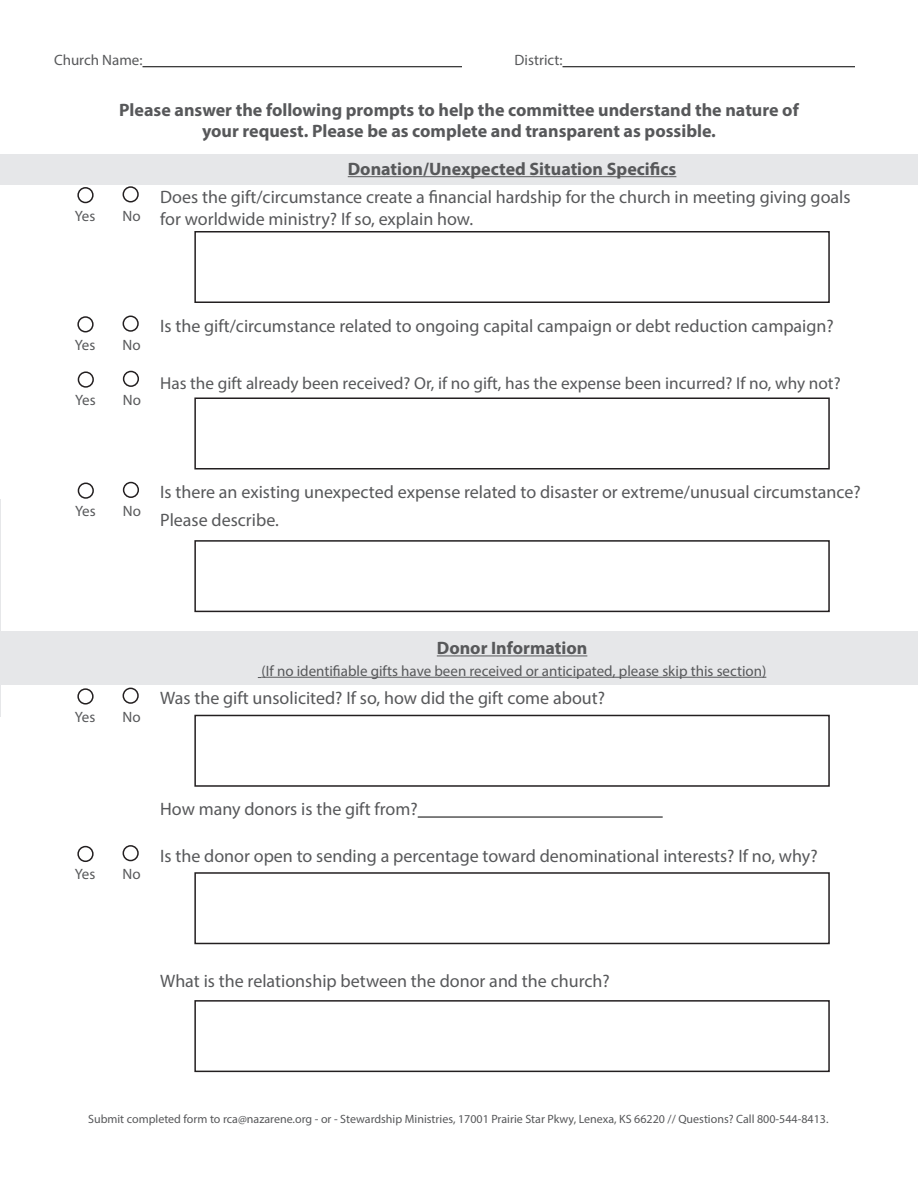
<style>
.page{position:relative;width:918px;height:1188px;background:#fff}
.page>*{position:absolute;margin:0;border:0;box-sizing:border-box;transform-origin:0 0}
.t1{font:18px/21.6px "Myriad Pro";color:#57585a}
.t2{font:700 18px/21.6px "Myriad Pro";color:#57585a;text-align:center}
.t3{font:17.25px "Myriad Pro";color:#57585a}
.t4{font:15px "Myriad Pro";color:#57585a}
.t5{font:12px "Myriad Pro";color:#57585a}
</style>
<div class="page">
<div style="left:77px;top:846px;width:17px;height:16px;border:2px solid #231f20;border-radius:50%"></div>
<div style="left:123px;top:845px;width:16px;height:16px;border:2px solid #231f20;border-radius:50%"></div>
<div style="left:77px;top:688px;width:17px;height:17px;border:2px solid #231f20;border-radius:50%"></div>
<div style="left:123px;top:688px;width:16px;height:16px;border:2px solid #231f20;border-radius:50%"></div>
<div style="left:78px;top:483px;width:16px;height:16px;border:2px solid #231f20;border-radius:50%"></div>
<div style="left:123px;top:482px;width:16px;height:16px;border:2px solid #231f20;border-radius:50%"></div>
<div style="left:78px;top:371px;width:16px;height:17px;border:2px solid #231f20;border-radius:50%"></div>
<div style="left:123px;top:371px;width:16px;height:16px;border:2px solid #231f20;border-radius:50%"></div>
<div style="left:77px;top:316px;width:17px;height:16px;border:2px solid #231f20;border-radius:50%"></div>
<div style="left:123px;top:316px;width:16px;height:16px;border:2px solid #231f20;border-radius:50%"></div>
<div style="left:1px;top:154px;width:917px;height:31px;background:#e6e7e9"></div>
<hr style="left:0;top:499px;width:1px;height:217px;background:#e6e7e9">
<hr style="left:348px;top:176px;width:328px;height:1px;background:#57585a">
<div style="left:194px;top:231px;width:636px;height:72px;border:2px solid #231f20"></div>
<div style="left:194px;top:398px;width:636px;height:72px;border:2px solid #231f20"></div>
<div style="left:194px;top:540px;width:636px;height:72px;border:2px solid #231f20"></div>
<div style="left:1px;top:632px;width:917px;height:53px;background:#e6e7e9"></div>
<hr style="left:437px;top:655px;width:150px;height:1px;background:#57585a">
<hr style="left:261px;top:677px;width:505px;height:1px;background:#57585a">
<hr style="left:418px;top:817px;width:245px;height:1px;background:#000">
<div style="left:194px;top:715px;width:636px;height:72px;border:2px solid #231f20"></div>
<div style="left:194px;top:872px;width:636px;height:72px;border:2px solid #231f20"></div>
<div style="left:194px;top:1000px;width:636px;height:72px;border:2px solid #231f20"></div>
<hr style="left:142px;top:66px;width:320px;height:1px;background:#000">
<hr style="left:562px;top:66px;width:293px;height:1px;background:#000">
<div style="left:77px;top:187px;width:17px;height:16px;border:2px solid #231f20;border-radius:50%"></div>
<div style="left:123px;top:186px;width:16px;height:16px;border:2px solid #231f20;border-radius:50%"></div>
<p class="t4" style="left:54px;top:51px;width:90px">Church Name:</p>
<p class="t4" style="left:515px;top:51px;width:49px">District:</p>
<p class="t2" style="left:119px;top:98px;width:681px">Please answer the following prompts to help the committee understand the nature of your request. Please be as complete and transparent as possible.</p>
<p class="t4" style="left:75px;top:206px;width:22px">Yes</p>
<p class="t4" style="left:123px;top:206px;width:20px">No</p>
<p class="t2" style="left:348px;top:157px;width:330px">Donation/Unexpected Situation Specifics</p>
<p class="t1" style="left:160px;top:186px;width:692px">Does the gift/circumstance create a financial hardship for the church in meeting giving goals for worldwide ministry? If so, explain how.</p>
<p class="t4" style="left:75px;top:336px;width:22px">Yes</p>
<p class="t4" style="left:123px;top:336px;width:20px">No</p>
<p class="t4" style="left:75px;top:391px;width:22px">Yes</p>
<p class="t4" style="left:123px;top:391px;width:20px">No</p>
<p class="t1" style="left:160px;top:314px;width:675px">Is the gift/circumstance related to ongoing capital campaign or debt reduction campaign?</p>
<p class="t3" style="left:160px;top:372px;width:682px">Has the gift already been received? Or, if no gift, has the expense been incurred? If no, why not?</p>
<p class="t4" style="left:75px;top:502px;width:22px">Yes</p>
<p class="t4" style="left:123px;top:502px;width:20px">No</p>
<p class="t1" style="left:160px;top:477px;width:702px;line-height:28.5px">Is there an existing unexpected expense related to disaster or extreme/unusual circumstance?<br>Please describe.</p>
<p class="t4" style="left:75px;top:708px;width:22px">Yes</p>
<p class="t4" style="left:123px;top:708px;width:20px">No</p>
<p class="t2" style="left:437px;top:637px;width:152px">Donor Information</p>
<p class="t4" style="left:261px;top:661px;width:506px">(If no identifiable gifts have been received or anticipated, please skip this section)</p>
<p class="t1" style="left:160px;top:687px;width:446px">Was the gift unsolicited? If so, how did the gift come about?</p>
<p class="t4" style="left:75px;top:865px;width:22px">Yes</p>
<p class="t4" style="left:123px;top:865px;width:20px">No</p>
<p class="t1" style="left:160px;top:798px;width:259px">How many donors is the gift from?</p>
<p class="t1" style="left:160px;top:845px;width:659px">Is the donor open to sending a percentage toward denominational interests? If no, why?</p>
<p class="t1" style="left:160px;top:970px;width:451px">What is the relationship between the donor and the church?</p>
<p class="t5" style="left:88px;top:1111px;width:742px">Submit completed form to rca@nazarene.org - or - Stewardship Ministries, 17001 Prairie Star Pkwy, Lenexa, KS 66220 // Questions? Call 800-544-8413.</p>
</div>
